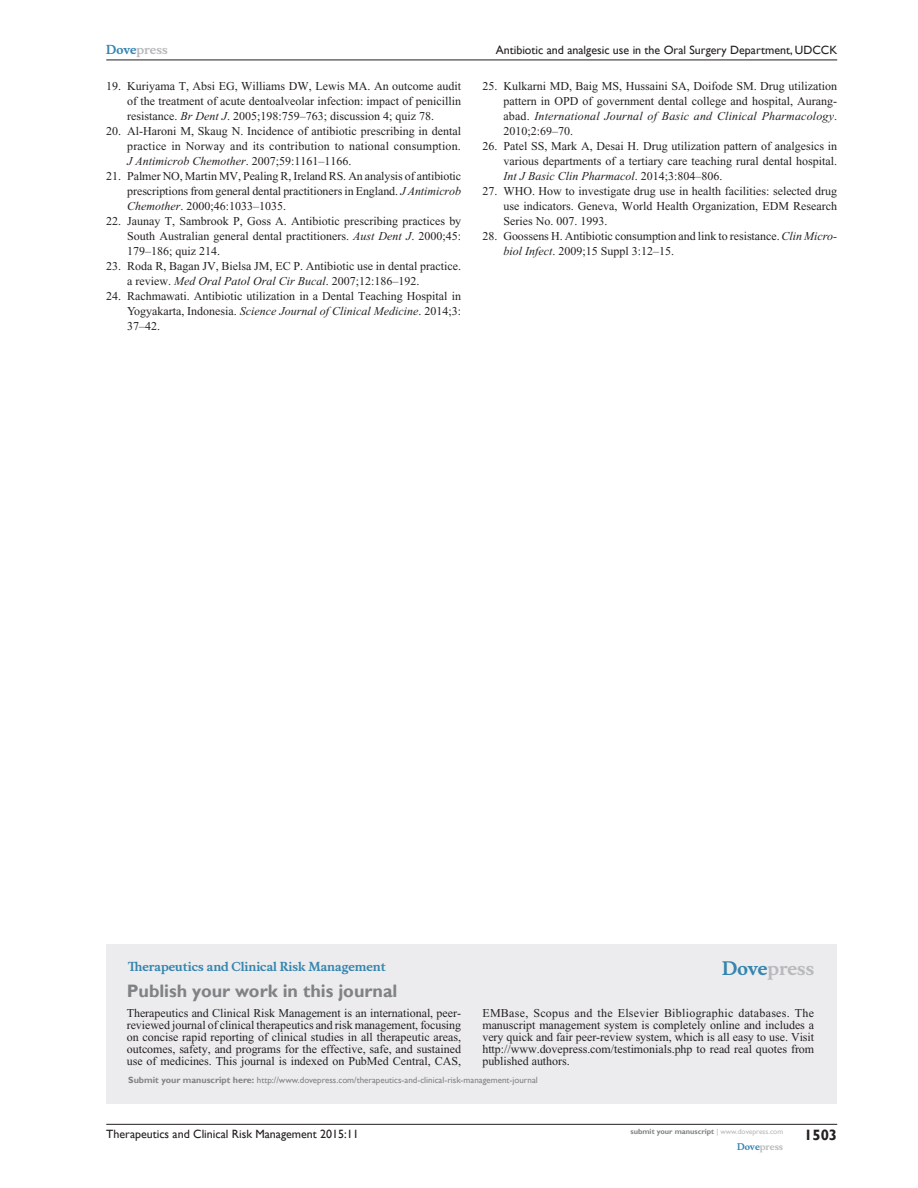
<style>
.page{position:relative;width:918px;height:1188px;background:#fff}
.page>*{position:absolute;margin:0;border:0;box-sizing:border-box;transform-origin:0 0}
.PromBx-H1{font:700 18px "Gill Sans";color:#808285}
.PromBx-Brand{font:700 18px "Musee";color:#b8b9bc}
.t1{font:700 15px "Gill Sans";color:#231f20}
.RefNL2{font:12px/15px "Times New Roman";color:#231f20;text-align:justify}
.PromBx-Tx{font:12px/12px "Times New Roman";letter-spacing:-.005em;color:#231f20;text-align:justify}
.t2{font:12px "Gill Sans";color:#231f20}
.PromBx-JrnlName{font:700 12px "Musee";color:#3485ae}
.t3{font:700 12px "Musee";color:#b8b9bc}
.PromBx-SubmitMssWebA{font:9px "Gill Sans";color:#808285}
.t4{font:700 9px "Musee";color:#b8b9bc}
.t5{font:700 7.5px "Gill Sans";color:#808285}
.s1{color:#3485ae}
.s2{font-style:italic}
.s3{font-weight:700}
.s4{font-weight:400;color:#b8b9bc}
</style>
<div class="page">
<div style="left:106px;top:944px;width:731px;height:159px;background:#ececee"></div>
<hr style="left:106px;top:1124px;width:731px;height:1px;background:#231f20">
<hr style="left:106px;top:60px;width:731px;height:1px;background:#231f20">
<p class="t3" style="left:106px;top:43px;width:63px"><span class="s1">Dove</span>press</p>
<p class="RefNL2" style="left:127px;top:79px;width:335px;text-indent:-21px">19. Kuriyama T, Absi EG, Williams DW, Lewis MA. An outcome audit of the treatment of acute dentoalveolar infection: impact of penicillin resistance. <span class="s2">Br Dent J</span>. 2005;198:759–763; discussion 4; quiz 78.</p>
<p class="RefNL2" style="left:127px;top:124px;width:335px;text-indent:-21px">20. Al-Haroni M, Skaug N. Incidence of antibiotic prescribing in dental practice in Norway and its contribution to national consumption.<br><span class="s2">J Antimicrob Chemother</span>. 2007;59:1161–1166.</p>
<p class="RefNL2" style="left:127px;top:169px;width:335px;text-indent:-21px">21. Palmer NO, Martin MV, Pealing R, Ireland RS. An analysis of antibiotic prescriptions from general dental practitioners in England. <span class="s2">J Antimicrob Chemother</span>. 2000;46:1033–1035.</p>
<p class="RefNL2" style="left:127px;top:214px;width:335px;text-indent:-21px">22. Jaunay T, Sambrook P, Goss A. Antibiotic prescribing practices by South Australian general dental practitioners. <span class="s2">Aust Dent J</span>. 2000;45:<br>179–186; quiz 214.</p>
<p class="RefNL2" style="left:127px;top:259px;width:335px;text-indent:-21px">23. Roda R, Bagan JV, Bielsa JM, EC P. Antibiotic use in dental practice. a review. <span class="s2">Med Oral Patol Oral Cir Bucal</span>. 2007;12:186–192.</p>
<p class="RefNL2" style="left:127px;top:289px;width:335px;text-indent:-21px">24. Rachmawati. Antibiotic utilization in a Dental Teaching Hospital in Yogyakarta, Indonesia. <span class="s2">Science Journal of Clinical Medicine</span>. 2014;3:<br>37–42.</p>
<p class="t2" style="left:496px;top:43px;width:343px">Antibiotic and analgesic use in the Oral Surgery Department, UDCCK</p>
<p class="RefNL2" style="left:503px;top:79px;width:335px;text-indent:-21px">25. Kulkarni MD, Baig MS, Hussaini SA, Doifode SM. Drug utilization pattern in OPD of government dental college and hospital, Aurang&shy;abad. <span class="s2">International Journal of Basic and Clinical Pharmacology</span>.<br>2010;2:69–70.</p>
<p class="RefNL2" style="left:503px;top:139px;width:335px;text-indent:-21px">26. Patel SS, Mark A, Desai H. Drug utilization pattern of analgesics in various departments of a tertiary care teaching rural dental hospital.<br><span class="s2">Int J Basic Clin Pharmacol</span>. 2014;3:804–806.</p>
<p class="RefNL2" style="left:503px;top:184px;width:335px;text-indent:-21px">27. WHO. How to investigate drug use in health facilities: selected drug use indicators. Geneva, World Health Organization, EDM Research Series No. 007. 1993.</p>
<p class="RefNL2" style="left:503px;top:229px;width:335px;text-indent:-21px">28. Goossens H. Antibiotic consumption and link to resistance. <span class="s2">Clin Micro&shy;biol Infect</span>. 2009;15 Suppl 3:12–15.</p>
<p class="PromBx-JrnlName" style="left:128px;top:959px;width:259px">Therapeutics and Clinical Risk Management</p>
<p class="PromBx-H1" style="left:127px;top:980px;width:272px">Publish your work in this journal</p>
<p class="PromBx-Brand" style="left:722px;top:958px;width:94px"><span class="s1">Dove</span>press</p>
<p class="PromBx-Tx" style="left:127px;top:1007px;width:336px">Therapeutics and Clinical Risk Management is an international, peer&shy;reviewed journal of clinical therapeutics and risk management, focusing on concise rapid reporting of clinical studies in all therapeutic areas, outcomes, safety, and programs for the effective, safe, and sustained use of medicines. This journal is indexed on PubMed Central, CAS,</p>
<p class="PromBx-Tx" style="left:482px;top:1007px;width:333px">EMBase, Scopus and the Elsevier Bibliographic databases. The manuscript management system is completely online and includes a very quick and fair peer-review system, which is all easy to use. Visit http://www.dovepress.com/testimonials.php to read real quotes from published authors.</p>
<p class="PromBx-SubmitMssWebA" style="left:128px;top:1075px;width:411px"><span class="s3">Submit your manuscript here:</span> http://www.dovepress.com/therapeutics-and-clinical-risk-management-journal</p>
<p class="t2" style="left:106px;top:1127px;width:254px">Therapeutics and Clinical Risk Management 2015:11</p>
<p class="t5" style="left:631px;top:1127px;width:154px">submit your manuscript <span class="s4">| www.dovepress.com</span></p>
<p class="t4" style="left:737px;top:1141px;width:48px"><span class="s1">Dove</span>press</p>
<p class="t1" style="left:804px;top:1126px;width:35px">1503</p>
</div>
